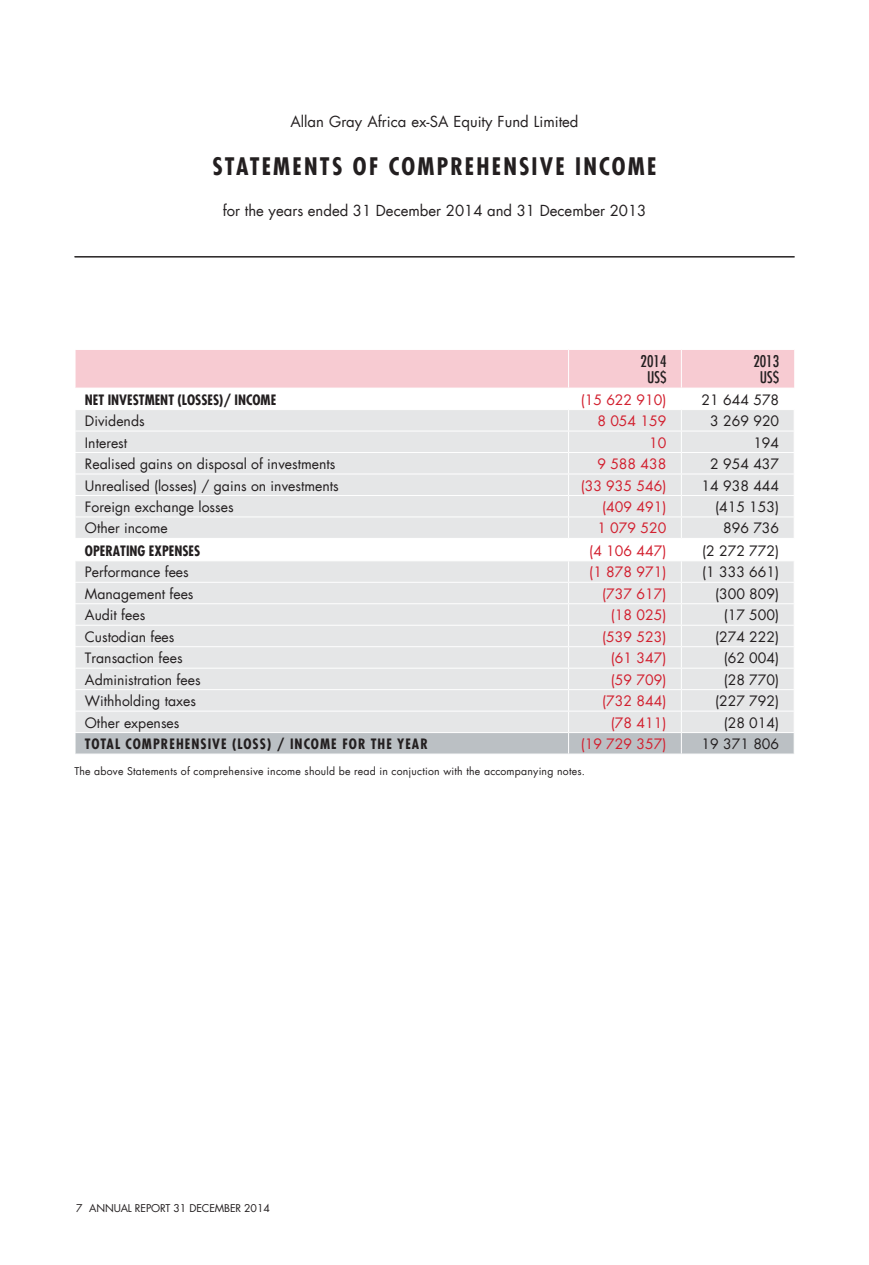
<style>
.page{position:relative;width:869px;height:1265px;background:#fff}
.page>*{position:absolute;margin:0;border:0;box-sizing:border-box;transform-origin:0 0}
.t1{font:700 condensed 23.62px "Futura Com";letter-spacing:.095em;color:#231f20}
.t2{font:500 condensed 15.75px/15.8px "Futura Com";color:#231f20;text-align:center}
.t3{font:14.88px "Futura Com";color:#231f20}
.t4{font:14px "Futura Com";color:#231f20}
.t5{font:14px "Futura Com";color:#d2202f}
.t6{font:700 condensed 14px "Futura Com";color:#231f20}
.t7{font:700 condensed 14px "Futura Com";letter-spacing:.075em;color:#231f20}
.t8{font:10.5px "Futura Com";letter-spacing:.02em;color:#231f20}
.t9{font:10.5px "Futura Com";letter-spacing:-.01em;color:#231f20}
</style>
<div class="page">
<hr style="left:74px;top:256px;width:720px;height:1px;background:#231f20">
<svg style="left:75px;top:350px;width:719px;height:404px"></svg>
<hr style="left:75px;top:560px;width:493px;height:1px;background:#fff">
<hr style="left:568px;top:560px;width:113px;height:1px;background:#fff">
<hr style="left:681px;top:560px;width:113px;height:1px;background:#fff">
<hr style="left:75px;top:582px;width:493px;height:1px;background:#fff">
<hr style="left:568px;top:582px;width:113px;height:1px;background:#fff">
<hr style="left:681px;top:582px;width:113px;height:1px;background:#fff">
<hr style="left:75px;top:603px;width:493px;height:1px;background:#fff">
<hr style="left:568px;top:603px;width:113px;height:1px;background:#fff">
<hr style="left:681px;top:603px;width:113px;height:1px;background:#fff">
<hr style="left:75px;top:646px;width:493px;height:1px;background:#fff">
<hr style="left:568px;top:646px;width:113px;height:1px;background:#fff">
<hr style="left:681px;top:646px;width:113px;height:1px;background:#fff">
<hr style="left:75px;top:689px;width:493px;height:1px;background:#fff">
<hr style="left:568px;top:689px;width:113px;height:1px;background:#fff">
<hr style="left:681px;top:689px;width:113px;height:1px;background:#fff">
<hr style="left:75px;top:711px;width:493px;height:1px;background:#fff">
<hr style="left:568px;top:711px;width:113px;height:1px;background:#fff">
<hr style="left:681px;top:711px;width:113px;height:1px;background:#fff">
<hr style="left:75px;top:257px;width:719px;height:1px;background:#231f20">
<p class="t3" style="left:290px;top:112px;width:289px">Allan Gray Africa ex-SA Equity Fund Limited</p>
<h1 class="t1" style="left:212px;top:151px;width:445px">STATEMENTS OF COMPREHENSIVE INCOME</h1>
<p class="t3" style="left:223px;top:200px;width:425px">for the years ended 31 December 2014 and 31 December 2013</p>
<p class="t2" style="left:640px;top:353px;width:27px">2014<br>US$</p>
<p class="t2" style="left:753px;top:353px;width:27px">2013<br>US$</p>
<p class="t6" style="left:85px;top:390px;width:193px">NET INVESTMENT (LOSSES)/ INCOME</p>
<p class="t5" style="left:580px;top:390px;width:87px">(15 622 910)</p>
<p class="t4" style="left:701px;top:390px;width:79px">21 644 578</p>
<p class="t4" style="left:85px;top:411px;width:61px">Dividends</p>
<p class="t5" style="left:597px;top:411px;width:70px">8 054 159</p>
<p class="t4" style="left:709px;top:411px;width:70px">3 269 920</p>
<p class="t4" style="left:85px;top:433px;width:44px">Interest</p>
<p class="t5" style="left:649px;top:433px;width:19px">10</p>
<p class="t4" style="left:753px;top:433px;width:27px">194</p>
<p class="t4" style="left:85px;top:454px;width:252px">Realised gains on disposal of investments</p>
<p class="t5" style="left:597px;top:454px;width:70px">9 588 438</p>
<p class="t4" style="left:709px;top:454px;width:70px">2 954 437</p>
<p class="t4" style="left:85px;top:476px;width:255px">Unrealised (losses) / gains on investments</p>
<p class="t5" style="left:580px;top:476px;width:87px">(33 935 546)</p>
<p class="t4" style="left:701px;top:476px;width:79px">14 938 444</p>
<p class="t4" style="left:85px;top:497px;width:150px">Foreign exchange losses</p>
<p class="t5" style="left:602px;top:497px;width:66px">(409 491)</p>
<p class="t4" style="left:714px;top:497px;width:66px">(415 153)</p>
<p class="t4" style="left:85px;top:519px;width:84px">Other income</p>
<p class="t5" style="left:597px;top:519px;width:70px">1 079 520</p>
<p class="t4" style="left:722px;top:519px;width:58px">896 736</p>
<p class="t6" style="left:85px;top:541px;width:117px">OPERATING EXPENSES</p>
<p class="t5" style="left:589px;top:541px;width:79px">(4 106 447)</p>
<p class="t4" style="left:701px;top:541px;width:79px">(2 272 772)</p>
<p class="t4" style="left:85px;top:563px;width:105px">Performance fees</p>
<p class="t5" style="left:589px;top:563px;width:79px">(1 878 971)</p>
<p class="t4" style="left:701px;top:563px;width:79px">(1 333 661)</p>
<p class="t4" style="left:85px;top:584px;width:110px">Management fees</p>
<p class="t5" style="left:602px;top:584px;width:66px">(737 617)</p>
<p class="t4" style="left:714px;top:584px;width:66px">(300 809)</p>
<p class="t4" style="left:85px;top:606px;width:62px">Audit fees</p>
<p class="t5" style="left:610px;top:606px;width:57px">(18 025)</p>
<p class="t4" style="left:723px;top:606px;width:57px">(17 500)</p>
<p class="t4" style="left:85px;top:627px;width:91px">Custodian fees</p>
<p class="t5" style="left:602px;top:627px;width:66px">(539 523)</p>
<p class="t4" style="left:714px;top:627px;width:66px">(274 222)</p>
<p class="t4" style="left:85px;top:649px;width:99px">Transaction fees</p>
<p class="t5" style="left:610px;top:649px;width:57px">(61 347)</p>
<p class="t4" style="left:723px;top:649px;width:57px">(62 004)</p>
<p class="t4" style="left:85px;top:670px;width:117px">Administration fees</p>
<p class="t5" style="left:610px;top:670px;width:57px">(59 709)</p>
<p class="t4" style="left:723px;top:670px;width:57px">(28 770)</p>
<p class="t4" style="left:85px;top:691px;width:112px">Withholding taxes</p>
<p class="t5" style="left:602px;top:691px;width:66px">(732 844)</p>
<p class="t4" style="left:714px;top:691px;width:66px">(227 792)</p>
<p class="t4" style="left:85px;top:713px;width:96px">Other expenses</p>
<p class="t5" style="left:610px;top:713px;width:57px">(78 411)</p>
<p class="t4" style="left:723px;top:713px;width:57px">(28 014)</p>
<p class="t7" style="left:85px;top:735px;width:344px">TOTAL COMPREHENSIVE (LOSS) / INCOME FOR THE YEAR</p>
<p class="t5" style="left:580px;top:734px;width:87px">(19 729 357)</p>
<p class="t4" style="left:701px;top:734px;width:79px">19 371 806</p>
<p class="t8" style="left:74px;top:764px;width:512px">The above Statements of comprehensive income should be read in conjuction with the accompanying notes.</p>
<p class="t9" style="left:76px;top:1201px;width:195px">7 ANNUAL REPORT 31 DECEMBER 2014</p>
</div>
